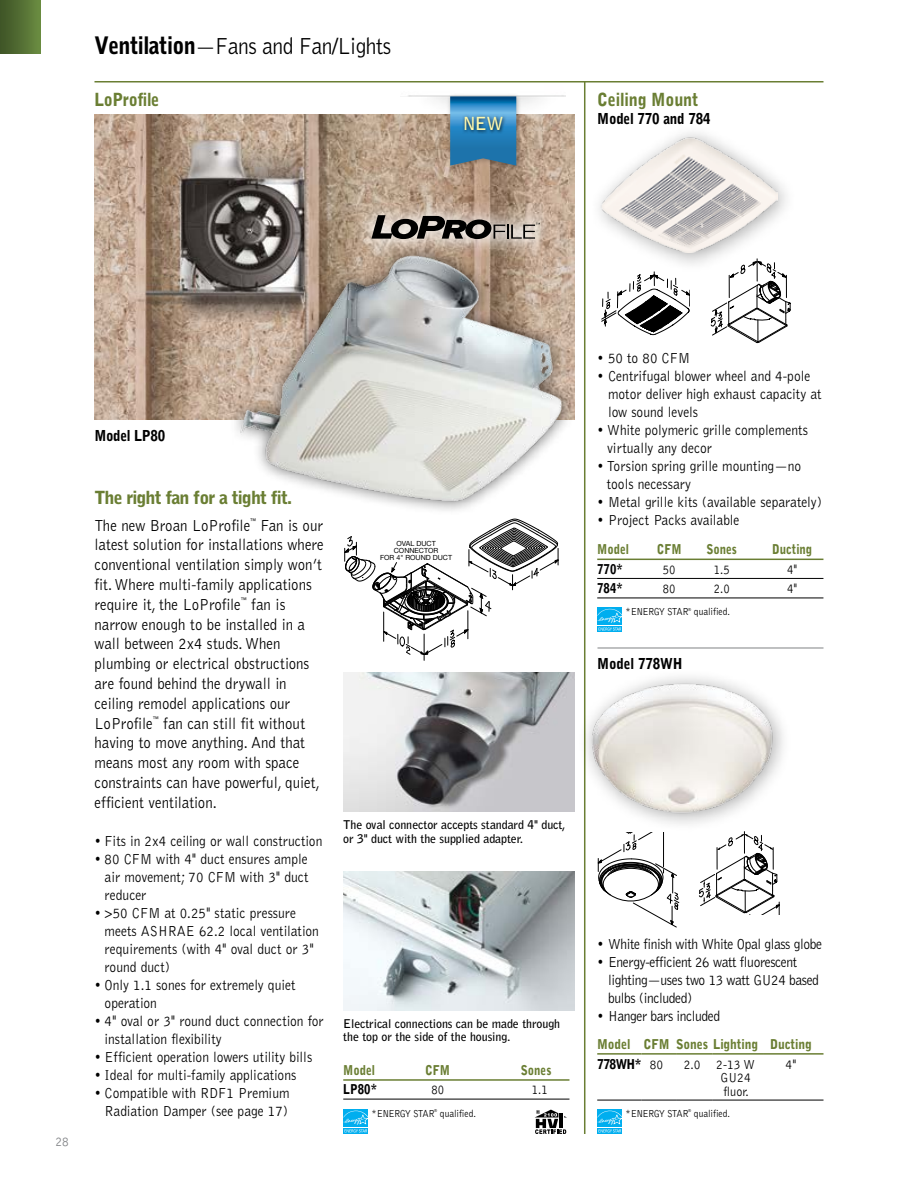
<style>
.page{position:relative;width:918px;height:1188px;background:#fff}
.page>*{position:absolute;margin:0;border:0;box-sizing:border-box;transform-origin:0 0}
.t1{font:300 24px "Bell Gothic";letter-spacing:-.025em;color:#000;scale:.9 1}
.t2{font:900 18px "Bell Gothic";letter-spacing:-.05em;color:#6a7e33}
.t3{font:900 18px "Bell Gothic";letter-spacing:-.025em;color:#6a7e33;scale:.9 1}
.t4{font:700 18px "Bell Gothic Std";color:#fff9ae}
.t5{font:300 16.5px/19.8px "Bell Gothic";color:#000;scale:.9 1}
.t6{font:300 15px/18px "Bell Gothic";color:#000;scale:.9 1}
.t7{font:300 15px/18px "Bell Gothic";letter-spacing:-.03em;color:#000;scale:.9 1}
.t8{font:900 15px "Bell Gothic";letter-spacing:-.015em;color:#000;scale:.9 1}
.t9{font:900 13.5px/19.2px "Bell Gothic";color:#6a7e33;scale:.9 1}
.t10{font:900 13.5px "Bell Gothic";color:#6a7e33;scale:.85 1}
.t11{font:300 13.5px/13.5px "Bell Gothic";color:#000;scale:.9 1}
.t12{font:300 13.5px "Bell Gothic";color:#000;scale:.85 1}
.t13{font:900 13.5px "Bell Gothic";color:#000;scale:.85 1}
.t14{font:300 13.5px "Bell Gothic";color:#808285;scale:.9 1}
.t15{font:700 12px/13.5px "Bell Gothic Std";letter-spacing:-.01em;color:#000}
.t16{font:300 10.5px "Bell Gothic";color:#000;scale:.9 1}
.t17{font:7.05px/7.1px "Helvetica Neue";color:#000;text-align:center}
.t18{font:300 6.6px "Bell Gothic";color:#000;scale:.9 1}
.t19{font:300 4.2px "Bell Gothic";color:#000;scale:.9 1}
.s1{font-weight:900}
.s2{font-size:22.5px}
.s3{color:#000}
.s4{font-weight:300;color:#000}
</style>
<div class="page">
<div style="left:0;top:0;width:40px;height:54px;background:linear-gradient(to right,#3d5226,#688940)"></div>
<hr style="left:94px;top:81px;width:730px;height:2px;background:#6a7e33">
<hr style="left:584px;top:82px;width:1px;height:1052px;background:#6a7e33">
<hr style="left:597px;top:1053px;width:45px;height:2px;background:#6a7e33">
<hr style="left:642px;top:1053px;width:34px;height:2px;background:#6a7e33">
<hr style="left:676px;top:1053px;width:37px;height:2px;background:#6a7e33">
<hr style="left:713px;top:1053px;width:50px;height:2px;background:#6a7e33">
<hr style="left:763px;top:1053px;width:60px;height:2px;background:#6a7e33">
<hr style="left:597px;top:1100px;width:45px;height:1px;background:#000">
<hr style="left:642px;top:1100px;width:34px;height:1px;background:#000">
<hr style="left:676px;top:1100px;width:37px;height:1px;background:#000">
<hr style="left:713px;top:1100px;width:50px;height:1px;background:#000">
<hr style="left:763px;top:1100px;width:60px;height:1px;background:#000">
<div style="left:588px;top:122px;width:208px;height:151px;background:#000;opacity:.35"></div>
<img style="left:585px;top:127px;width:192px;height:126px">
<svg style="left:710px;top:259px;width:81px;height:85px"></svg>
<svg style="left:601px;top:272px;width:89px;height:63px"></svg>
<hr style="left:597px;top:559px;width:226px;height:1px;background:#6a7e33">
<hr style="left:597px;top:578px;width:226px;height:1px;background:#000">
<hr style="left:597px;top:598px;width:226px;height:1px;background:#000">
<svg style="left:597px;top:607px;width:25px;height:25px"></svg>
<svg style="left:597px;top:609px;width:25px;height:22px"></svg>
<svg style="left:597px;top:1109px;width:25px;height:25px"></svg>
<svg style="left:597px;top:1111px;width:25px;height:22px"></svg>
<div style="left:578px;top:668px;width:213px;height:164px;background:#fff"></div>
<img style="left:583px;top:673px;width:200px;height:146px">
<svg style="left:598px;top:833px;width:81px;height:94px"></svg>
<svg style="left:698px;top:832px;width:82px;height:83px"></svg>
<img style="left:94px;top:115px;width:481px;height:305px">
<img style="left:401px;top:95px;width:165px;height:70px">
<div style="left:446px;top:92px;width:76px;height:78px;background:#000;opacity:.25"></div>
<svg style="left:450px;top:96px;width:66px;height:70px;background:#3180b2"></svg>
<div style="left:462px;top:114px;width:44px;height:20px;background:#000;opacity:.75"></div>
<img style="left:226px;top:248px;width:349px;height:263px">
<img style="left:343px;top:871px;width:232px;height:139px">
<img style="left:343px;top:673px;width:232px;height:138px">
<div style="left:354px;top:197px;width:204px;height:61px;background:#fff;opacity:.75"></div>
<svg style="left:371px;top:215px;width:169px;height:24px;background:#7b736d"></svg>
<hr style="left:343px;top:1079px;width:226px;height:2px;background:#6a7e33">
<hr style="left:343px;top:1099px;width:226px;height:1px;background:#000">
<svg style="left:343px;top:1109px;width:25px;height:25px"></svg>
<svg style="left:343px;top:1111px;width:25px;height:22px"></svg>
<svg style="left:535px;top:1110px;width:32px;height:24px"></svg>
<svg style="left:344px;top:518px;width:215px;height:143px"></svg>
<hr style="left:597px;top:648px;width:227px;height:1px;background:#808285">
<h1 class="t1" style="left:94px;top:33px;width:331px"><span class="s1">Ventilation</span><span class="s2">—</span>Fans and Fan/Lights</h1>
<p class="t3" style="left:94px;top:89px;width:73px">LoProfile</p>
<p class="t4" style="left:463px;top:113px;width:42px">New</p>
<p class="t3" style="left:597px;top:89px;width:114px">Ceiling Mount</p>
<p class="t8" style="left:597px;top:109px;width:127px">Model 770 and 784</p>
<p class="t14" style="left:56px;top:1134px;width:17px">28</p>
<p class="t8" style="left:94px;top:427px;width:80px">Model LP80</p>
<p class="t2" style="left:94px;top:487px;width:199px">The right fan for a tight fit.</p>
<p class="t5" style="left:94px;top:516px;width:175px">The new Broan LoProfile</p>
<p class="t18" style="left:250px;top:517px;width:8px">™</p>
<p class="t5" style="left:95px;top:516px;width:256px;text-indent:166px">Fan is our latest solution for installations where conventional ventilation simply won’t fit. Where multi-family applications require it, the LoProfile</p>
<p class="t18" style="left:241px;top:597px;width:8px">™</p>
<p class="t5" style="left:95px;top:595px;width:240px;text-indent:157px">fan is narrow enough to be installed in a wall between 2x4 studs. When plumbing or electrical obstructions are found behind the drywall in ceiling remodel applications our<br>LoProfile</p>
<p class="t18" style="left:153px;top:715px;width:8px">™</p>
<p class="t5" style="left:94px;top:714px;width:252px;text-indent:69px">fan can still fit without having to move anything. And that means most any room with space constraints can have powerful, quiet, efficient ventilation.</p>
<p class="t6" style="left:94px;top:832px;width:255px">• Fits in 2x4 ceiling or wall construction</p>
<p class="t6" style="left:105px;top:850px;width:228px;text-align:justify;text-indent:-10px">• 80 CFM with 4" duct ensures ample air movement; 70 CFM with 3" duct reducer</p>
<p class="t6" style="left:105px;top:904px;width:240px;text-indent:-10px">• &gt;50 CFM at 0.25" static pressure meets ASHRAE 62.2 local ventilation requirements (with 4" oval duct or 3" round duct)</p>
<p class="t6" style="left:105px;top:976px;width:214px;text-indent:-10px">• Only 1.1 sones for extremely quiet operation</p>
<p class="t6" style="left:105px;top:1012px;width:245px;text-indent:-10px">• 4" oval or 3" round duct connection for installation flexibility</p>
<p class="t6" style="left:94px;top:1048px;width:243px">• Efficient operation lowers utility bills</p>
<p class="t6" style="left:94px;top:1066px;width:226px">• Ideal for multi-family applications</p>
<p class="t6" style="left:94px;top:1084px;width:218px;text-align:center">• Compatible with RDF1 Premium<br>Radiation Damper (see page 17)</p>
<p class="t17" style="left:380px;top:540px;width:74px">OVAL DUCT<br>CONNECTOR<br>FOR 4" ROUND DUCT</p>
<p class="t15" style="left:343px;top:818px;width:224px">The oval connector accepts standard 4" duct, or 3" duct with the supplied adapter.</p>
<p class="t15" style="left:343px;top:1017px;width:219px">Electrical connections can be made through the top or the side of the housing.</p>
<p class="t10" style="left:343px;top:1062px;width:39px">Model</p>
<p class="t10" style="left:425px;top:1062px;width:31px">CFM</p>
<p class="t10" style="left:521px;top:1062px;width:38px">Sones</p>
<p class="t13" style="left:343px;top:1082px;width:41px">LP80*</p>
<p class="t12" style="left:431px;top:1083px;width:17px">80</p>
<p class="t12" style="left:532px;top:1083px;width:20px">1.1</p>
<p class="t16" style="left:372px;top:1108px;width:20px">*Energy</p>
<p class="t16" style="left:413px;top:1108px;width:13px">Star</p>
<p class="t19" style="left:434px;top:1109px;width:5px">®</p>
<p class="t16" style="left:440px;top:1108px;width:42px">qualified.</p>
<p class="t6" style="left:597px;top:349px;width:105px">• 50 to 80 CFM</p>
<p class="t6" style="left:608px;top:367px;width:239px;text-indent:-11px">• Centrifugal blower wheel and 4-pole motor deliver high exhaust capacity at low sound levels</p>
<p class="t6" style="left:607px;top:421px;width:225px;text-indent:-10px">• White polymeric grille complements virtually any decor</p>
<p class="t6" style="left:607px;top:457px;width:218px;text-indent:-9px">• Torsion spring grille mounting—no tools necessary</p>
<p class="t6" style="left:597px;top:493px;width:251px">• Metal grille kits (available separately)</p>
<p class="t6" style="left:597px;top:511px;width:160px">• Project Packs available</p>
<p class="t10" style="left:597px;top:542px;width:39px">Model</p>
<p class="t10" style="left:657px;top:542px;width:31px">CFM</p>
<p class="t10" style="left:706px;top:542px;width:38px">Sones</p>
<p class="t10" style="left:772px;top:542px;width:49px">Ducting</p>
<p class="t13" style="left:597px;top:561px;width:32px">770*</p>
<p class="t12" style="left:663px;top:562px;width:17px">50</p>
<p class="t12" style="left:714px;top:562px;width:20px">1.5</p>
<p class="t12" style="left:787px;top:562px;width:14px">4"</p>
<p class="t13" style="left:597px;top:581px;width:32px">784*</p>
<p class="t12" style="left:663px;top:582px;width:17px">80</p>
<p class="t12" style="left:714px;top:582px;width:20px">2.0</p>
<p class="t12" style="left:787px;top:582px;width:14px">4"</p>
<p class="t16" style="left:626px;top:606px;width:20px">*Energy</p>
<p class="t16" style="left:667px;top:606px;width:13px">Star</p>
<p class="t19" style="left:688px;top:607px;width:5px">®</p>
<p class="t16" style="left:694px;top:606px;width:42px">qualified.</p>
<p class="t8" style="left:597px;top:655px;width:96px">Model 778WH</p>
<p class="t7" style="left:597px;top:936px;width:251px">• White finish with White Opal glass globe</p>
<p class="t7" style="left:608px;top:954px;width:236px;text-indent:-11px">• Energy-efficient 26 watt fluorescent lighting—uses two 13 watt GU24 based bulbs (included)</p>
<p class="t7" style="left:597px;top:1008px;width:138px">• Hanger bars included</p>
<p class="t9" style="left:597px;top:1035px;width:240px">Model CFM Sones Lighting Ducting<br><span class="s3">778WH*</span> <span class="s4">80</span></p>
<p class="t11" style="left:720px;top:1058px;width:40px;text-indent:-37px">2.0 2-13 W<br>GU24 fluor.</p>
<p class="t11" style="left:786px;top:1058px;width:14px">4"</p>
<p class="t16" style="left:626px;top:1108px;width:20px">*Energy</p>
<p class="t16" style="left:667px;top:1108px;width:13px">Star</p>
<p class="t19" style="left:688px;top:1109px;width:5px">®</p>
<p class="t16" style="left:694px;top:1108px;width:42px">qualified.</p>
</div>
